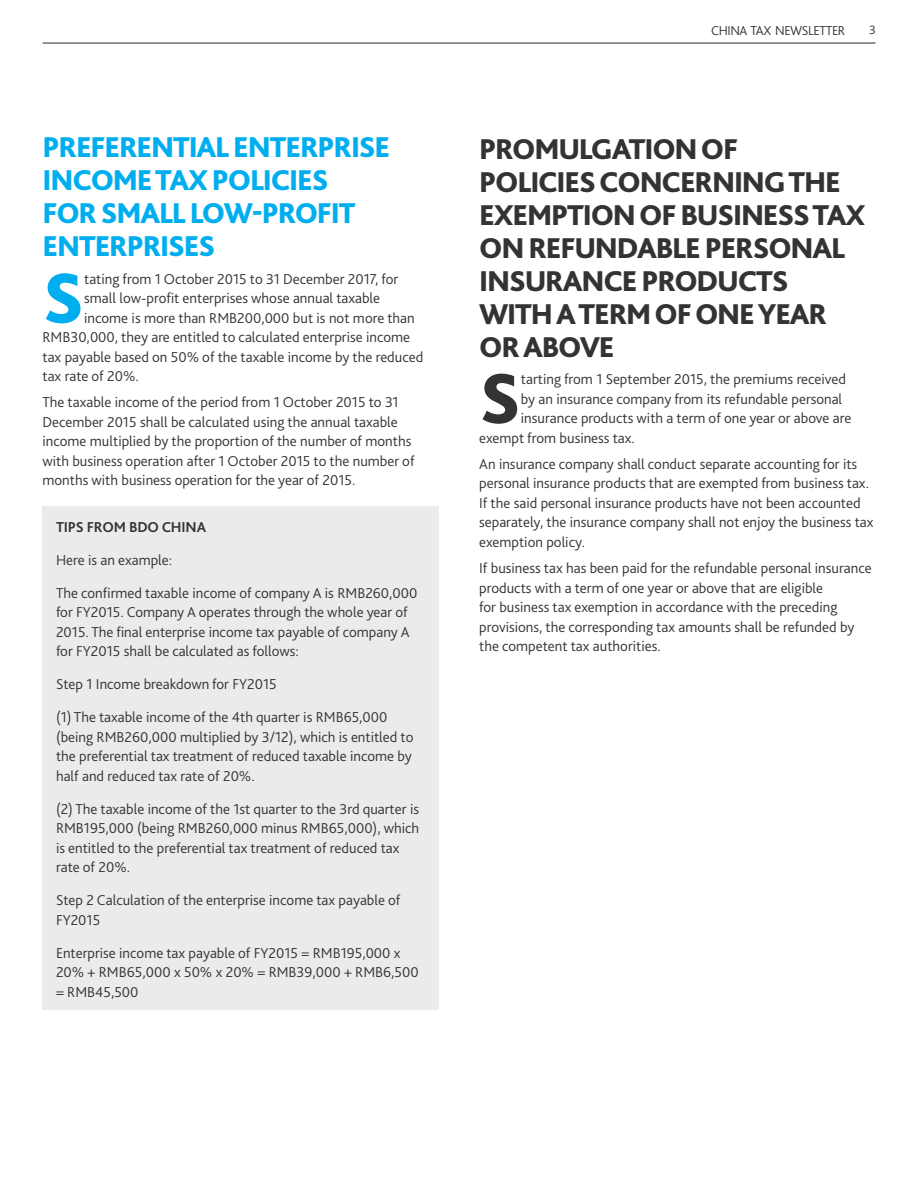
<style>
.page{position:relative;width:918px;height:1188px;background:#fff}
.page>*{position:absolute;margin:0;border:0;box-sizing:border-box;transform-origin:0 0}
.Body{font:800 74.25px "Bliss Pro";color:#00aeef}
.Body-2{font:800 74.25px "Bliss Pro";color:#333}
.t1{font:800 30px/33px "Bliss Pro";letter-spacing:-.04em;color:#333}
.t2{font:800 30px/33px "Bliss Pro";letter-spacing:-.04em;color:#00aeef}
.Body-3{font:300 15px/19.5px "Bliss Pro";color:#333}
.t3{font:700 15px "Bliss Pro";letter-spacing:-.01em;color:#333}
.t4{font:300 13.5px "Bliss Pro";letter-spacing:-.03em;color:#333}
.t5{font:300 12.75px "Bliss Pro";color:#333}
</style>
<div class="page">
<hr style="left:43px;top:43px;width:832px;height:1px;background:#333">
<div style="left:43px;top:507px;width:396px;height:503px;background:#ebebeb"></div>
<p class="t4" style="left:711px;top:22px;width:136px">CHINA TAX NEWSLETTER</p>
<p class="t5" style="left:869px;top:22px;width:8px">3</p>
<p class="t2" style="left:43px;top:130px;width:349px">PREFERENTIAL ENTERPRISE<br>INCOME TAX POLICIES<br>FOR SMALL LOW-PROFIT<br>ENTERPRISES</p>
<p class="t1" style="left:479px;top:131px;width:388px">PROMULGATION OF<br>POLICIES CONCERNING THE<br>EXEMPTION OF BUSINESS TAX<br>ON REFUNDABLE PERSONAL<br>INSURANCE PRODUCTS<br>WITH A TERM OF ONE YEAR<br>OR ABOVE</p>
<p class="Body" style="left:43px;top:252px;width:43px">S</p>
<p class="Body-3" style="left:84px;top:269px;width:316px">tating from 1 October 2015 to 31 December 2017, for</p>
<p class="Body-3" style="left:84px;top:288px;width:297px">small low-profit enterprises whose annual taxable</p>
<p class="Body-3" style="left:84px;top:308px;width:332px">income is more than RMB200,000 but is not more than</p>
<p class="Body-3" style="left:43px;top:327px;width:369px">RMB30,000, they are entitled to calculated enterprise income</p>
<p class="Body-3" style="left:43px;top:347px;width:382px">tax payable based on 50% of the taxable income by the reduced</p>
<p class="Body-3" style="left:43px;top:366px;width:98px">tax rate of 20%.</p>
<p class="Body-3" style="left:43px;top:392px;width:374px">The taxable income of the period from 1 October 2015 to 31<br>December 2015 shall be calculated using the annual taxable income multiplied by the proportion of the number of months with business operation after 1 October 2015 to the number of months with business operation for the year of 2015.</p>
<p class="Body-2" style="left:479px;top:352px;width:43px">S</p>
<p class="Body-3" style="left:521px;top:369px;width:327px">tarting from 1 September 2015, the premiums received</p>
<p class="Body-3" style="left:521px;top:388px;width:323px">by an insurance company from its refundable personal</p>
<p class="Body-3" style="left:521px;top:408px;width:332px">insurance products with a term of one year or above are</p>
<p class="Body-3" style="left:479px;top:427px;width:157px">exempt from business tax.</p>
<p class="Body-3" style="left:479px;top:454px;width:396px">An insurance company shall conduct separate accounting for its personal insurance products that are exempted from business tax.<br>If the said personal insurance products have not been accounted separately, the insurance company shall not enjoy the business tax exemption policy.</p>
<p class="Body-3" style="left:479px;top:558px;width:394px">If business tax has been paid for the refundable personal insurance products with a term of one year or above that are eligible<br>for business tax exemption in accordance with the preceding provisions, the corresponding tax amounts shall be refunded by the competent tax authorities.</p>
<p class="t3" style="left:56px;top:517px;width:152px">TIPS FROM BDO CHINA</p>
<p class="Body-3" style="left:56px;top:550px;width:118px">Here is an example:</p>
<p class="Body-3" style="left:56px;top:583px;width:363px">The confirmed taxable income of company A is RMB260,000 for FY2015. Company A operates through the whole year of 2015. The final enterprise income tax payable of company A for FY2015 shall be calculated as follows:</p>
<p class="Body-3" style="left:56px;top:674px;width:222px">Step 1 Income breakdown for FY2015</p>
<p class="Body-3" style="left:56px;top:707px;width:359px">(1) The taxable income of the 4th quarter is RMB65,000 (being RMB260,000 multiplied by 3/12), which is entitled to the preferential tax treatment of reduced taxable income by half and reduced tax rate of 20%.</p>
<p class="Body-3" style="left:56px;top:799px;width:365px">(2) The taxable income of the 1st quarter to the 3rd quarter is RMB195,000 (being RMB260,000 minus RMB65,000), which is entitled to the preferential tax treatment of reduced tax rate of 20%.</p>
<p class="Body-3" style="left:56px;top:890px;width:346px">Step 2 Calculation of the enterprise income tax payable of<br>FY2015</p>
<p class="Body-3" style="left:56px;top:943px;width:364px">Enterprise income tax payable of FY2015 = RMB195,000 x<br>20% + RMB65,000 x 50% x 20% = RMB39,000 + RMB6,500 = RMB45,500</p>
</div>
